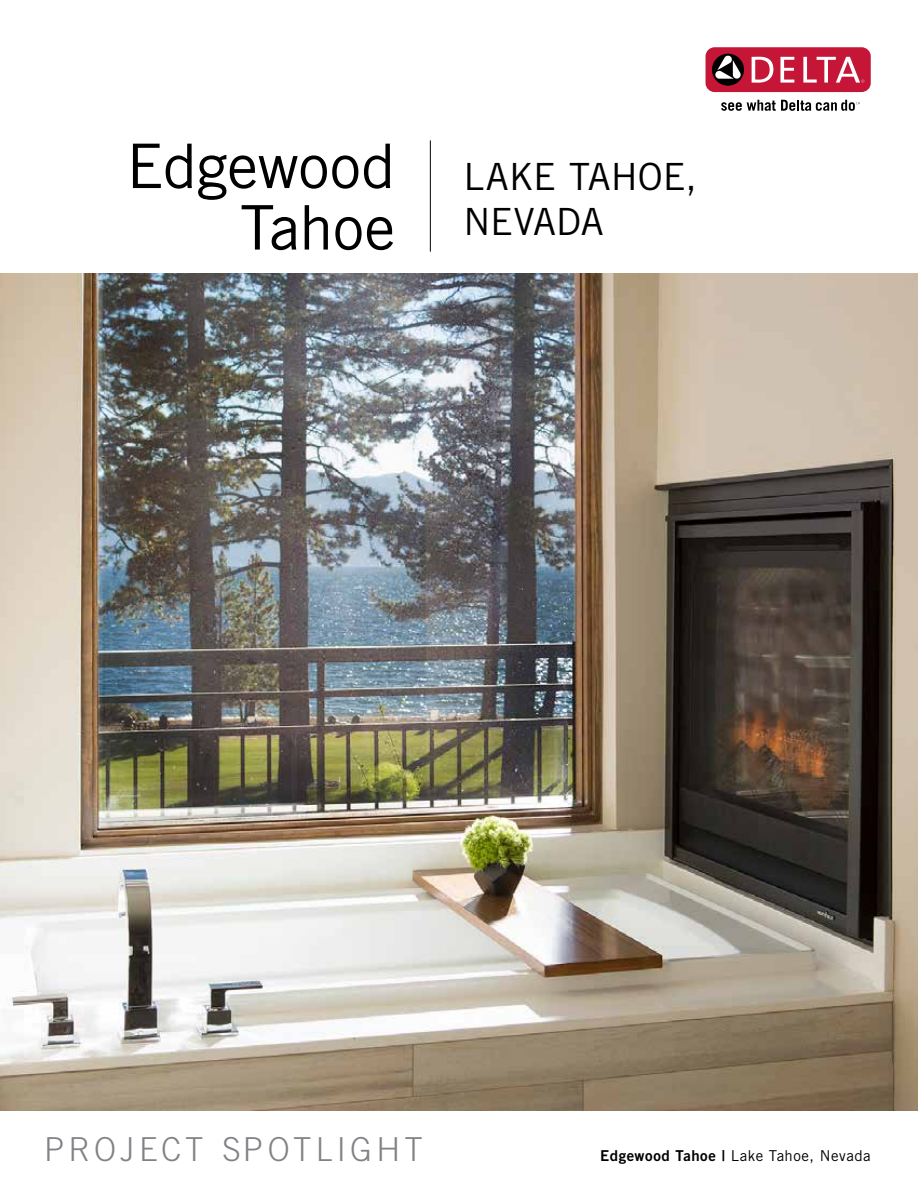
<style>
.page{position:relative;width:918px;height:1188px;background:#fff}
.page>*{position:absolute;margin:0;border:0;box-sizing:border-box;transform-origin:0 0}
.t1{font:61.5px/61.5px "Trade Gothic";letter-spacing:-.005em;color:#000;text-align:right}
.t2{font:37.5px/45px "Trade Gothic";color:#000}
.t3{font:300 33px "Trade Gothic";letter-spacing:.12em;color:#808285}
.t4{font:15px "Trade Gothic";letter-spacing:.03em;color:#000}
.s1{font-family:"Trade Gothic Bold Two"}
</style>
<div class="page">
<img style="left:0;top:273px;width:918px;height:837px">
<div style="left:706px;top:47px;width:165px;height:45px;background:#c51638;border-radius:9px"></div>
<div style="left:712px;top:54px;width:32px;height:32px;background:#000;border-radius:50%"></div>
<svg style="left:752px;top:57px;width:21px;height:26px"></svg>
<svg style="left:780px;top:57px;width:14px;height:26px"></svg>
<svg style="left:803px;top:57px;width:61px;height:26px"></svg>
<svg style="left:715px;top:55px;width:26px;height:24px"></svg>
<svg style="left:721px;top:100px;width:139px;height:11px"></svg>
<hr style="left:430px;top:140px;width:1px;height:112px;background:#000">
<h1 class="t1" style="left:126px;top:135px;width:270px">Edgewood<br>Tahoe</h1>
<h2 class="t2" style="left:464px;top:154px;width:235px">LAKE TAHOE,<br>NEVADA</h2>
<h3 class="t3" style="left:44px;top:1129px;width:380px">PROJECT SPOTLIGHT</h3>
<p class="t4" style="left:600px;top:1146px;width:272px"><span class="s1">Edgewood Tahoe |</span> Lake Tahoe, Nevada</p>
</div>
